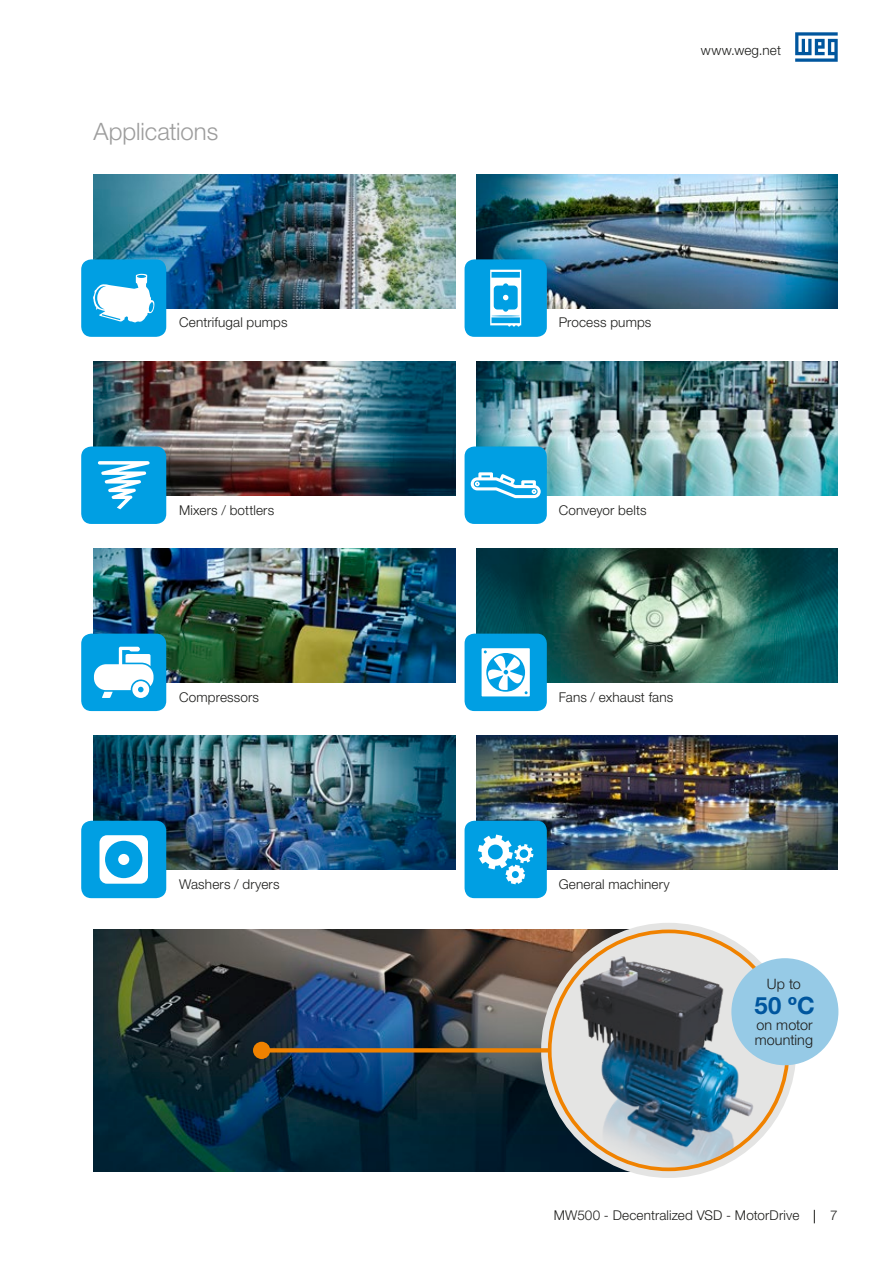
<style>
.page{position:relative;width:893px;height:1263px;background:#fff}
.page>*{position:absolute;margin:0;border:0;box-sizing:border-box;transform-origin:0 0}
.t1{font:300 24px "Helvetica Neue LT Pro";letter-spacing:-.005em;color:#9d9d9d}
.t2{font:700 23.85px "Helvetica Neue LT Pro";color:#00569e}
.t3{font:300 14.4px/15.5px "Helvetica Neue LT Pro";letter-spacing:.005em;color:#1d1d1b}
.t4{font:300 13.5px "Helvetica Neue LT Pro";letter-spacing:.01em;color:#1d1d1b}
</style>
<div class="page">
<svg style="left:795px;top:32px;width:43px;height:30px"></svg>
<svg style="left:814px;top:1210px;width:1px;height:13px"></svg>
<img style="left:94px;top:929px;width:534px;height:242px">
<svg style="left:541px;top:923px;width:255px;height:255px;background:#e4d2bb"></svg>
<svg style="left:550px;top:931px;width:238px;height:238px;background:#e6ccab"></svg>
<img style="left:561px;top:945px;width:220px;height:224px">
<div style="left:731px;top:958px;width:107px;height:107px;background:#96cae6;border-radius:50%"></div>
<svg style="left:270px;top:1048px;width:279px;height:4px"></svg>
<div style="left:253px;top:1042px;width:17px;height:17px;background:#f08200;border-radius:50%"></div>
<img style="left:476px;top:174px;width:362px;height:134px">
<img style="left:476px;top:549px;width:362px;height:134px">
<img style="left:476px;top:361px;width:362px;height:135px">
<img style="left:476px;top:736px;width:362px;height:134px">
<img style="left:94px;top:174px;width:361px;height:134px">
<img style="left:94px;top:549px;width:361px;height:134px">
<img style="left:94px;top:361px;width:361px;height:135px">
<img style="left:94px;top:736px;width:361px;height:134px">
<div style="left:465px;top:259px;width:82px;height:78px;background:#009fe3;border-radius:10px"></div>
<div style="left:465px;top:634px;width:82px;height:77px;background:#009fe3;border-radius:10px"></div>
<div style="left:465px;top:446px;width:82px;height:78px;background:#009fe3;border-radius:10px"></div>
<div style="left:465px;top:821px;width:82px;height:77px;background:#009fe3;border-radius:10px"></div>
<div style="left:81px;top:259px;width:85px;height:78px;background:#009fe3;border-radius:10px"></div>
<div style="left:81px;top:634px;width:85px;height:77px;background:#009fe3;border-radius:10px"></div>
<div style="left:81px;top:446px;width:85px;height:78px;background:#009fe3;border-radius:10px"></div>
<div style="left:81px;top:821px;width:85px;height:77px;background:#009fe3;border-radius:10px"></div>
<svg style="left:93px;top:274px;width:62px;height:49px"></svg>
<svg style="left:490px;top:270px;width:31px;height:57px"></svg>
<svg style="left:98px;top:461px;width:52px;height:48px"></svg>
<svg style="left:471px;top:472px;width:70px;height:26px"></svg>
<svg style="left:94px;top:647px;width:60px;height:51px"></svg>
<svg style="left:482px;top:648px;width:48px;height:48px"></svg>
<svg style="left:100px;top:835px;width:48px;height:49px"></svg>
<div style="left:118px;top:854px;width:11px;height:11px;background:#fff;border-radius:50%"></div>
<svg style="left:478px;top:834px;width:55px;height:50px"></svg>
<p class="t4" style="left:701px;top:42px;width:82px">www.weg.net</p>
<h1 class="t1" style="left:94px;top:117px;width:126px">Applications</h1>
<p class="t4" style="left:179px;top:314px;width:110px">Centrifugal pumps</p>
<p class="t4" style="left:559px;top:314px;width:94px">Process pumps</p>
<p class="t4" style="left:179px;top:501px;width:97px">Mixers / bottlers</p>
<p class="t4" style="left:559px;top:501px;width:89px">Conveyor belts</p>
<p class="t4" style="left:179px;top:689px;width:81px">Compressors</p>
<p class="t4" style="left:559px;top:689px;width:116px">Fans / exhaust fans</p>
<p class="t4" style="left:179px;top:876px;width:102px">Washers / dryers</p>
<p class="t4" style="left:559px;top:876px;width:113px">General machinery</p>
<p class="t3" style="left:767px;top:976px;width:36px">Up to</p>
<h2 class="t2" style="left:754px;top:991px;width:62px">50 ºC</h2>
<p class="t3" style="left:755px;top:1017px;width:60px">on motor mounting</p>
<p class="t4" style="left:554px;top:1207px;width:247px">MW500 - Decentralized VSD - MotorDrive</p>
<p class="t4" style="left:830px;top:1207px;width:9px">7</p>
</div>
